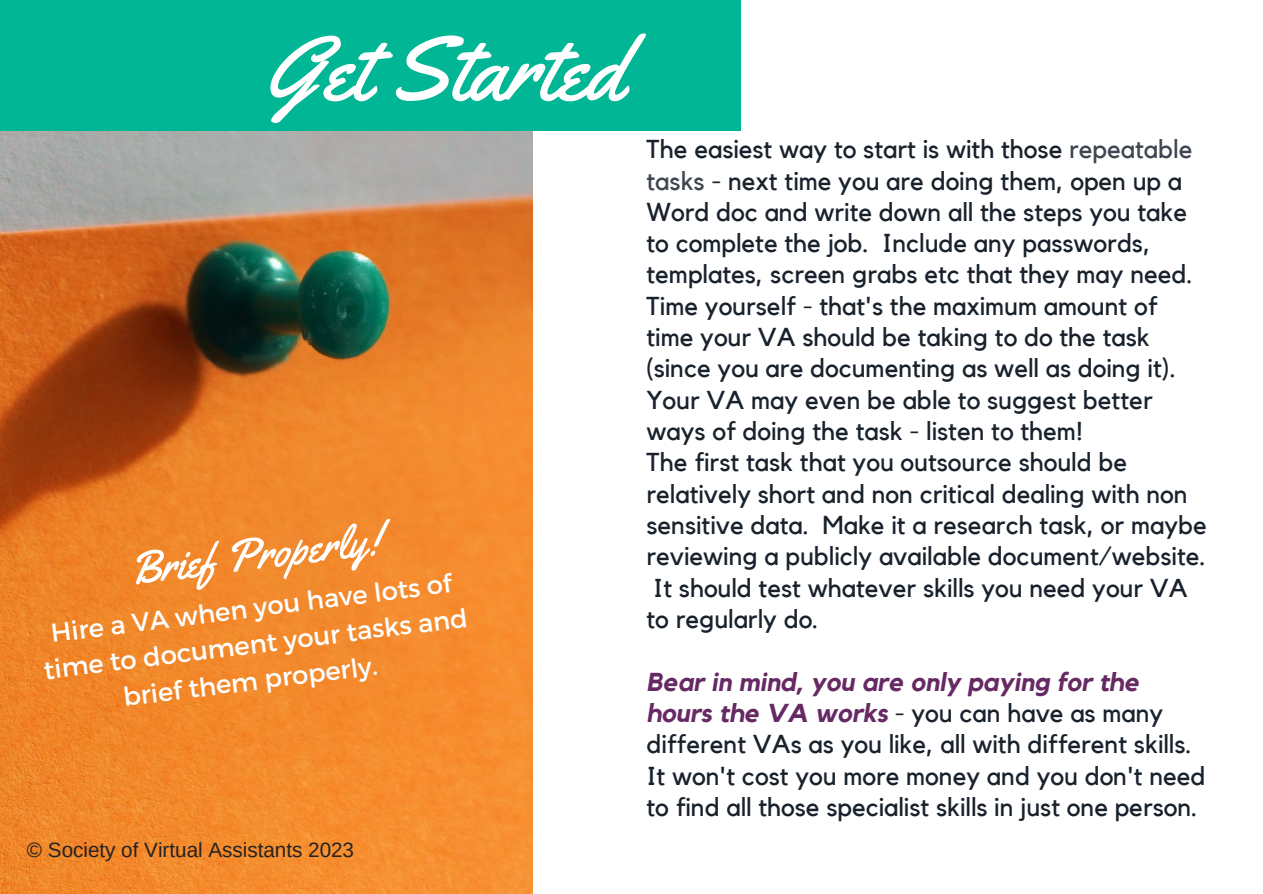
<style>
.page{position:relative;width:1263px;height:894px;background:#fff}
.page>*{position:absolute;margin:0;border:0;box-sizing:border-box;transform-origin:0 0}
.t1{font:90.45px "Yellowtail";color:#fff}
.t2{font:45.15px "Yellowtail";color:#fff}
.t3{font:25.8px/31.3px "Kollektif";color:#19222c}
.t4{font:25.8px "Montserrat";color:#fff}
.t5{font:20.7px "Arimo";color:#222}
.s1{color:#3f4651}
.s2{font-weight:700;font-style:italic;color:#662963}
</style>
<div class="page">
<img style="left:0;top:130px;width:532px;height:763px">
<div style="left:0;top:0;width:740px;height:130px;background:#00b694"></div>
<p class="t1" style="left:266px;top:12px;width:359px">Get Started</p>
<p class="t2" style="left:126px;top:540px;width:254px;rotate:-7deg">Brief Properly!</p>
<p class="t4" style="left:49px;top:616px;width:405px;rotate:-7deg">Hire a VA when you have lots of</p>
<p class="t4" style="left:42px;top:653px;width:428px;rotate:-7deg">time to document your tasks and</p>
<p class="t4" style="left:121px;top:679px;width:258px;rotate:-7deg">brief them properly.</p>
<p class="t5" style="left:27px;top:838px;width:329px">© Society of Virtual Assistants 2023</p>
<p class="t3" style="left:646px;top:134px;width:548px">The easiest way to start is with those <span class="s1">repeatable tasks</span> - next time you are doing them, open up a Word doc and write down all the steps you take to complete the job. Include any passwords, templates, screen grabs etc that they may need.<br>Time yourself - that's the maximum amount of time your VA should be taking to do the task (since you are documenting as well as doing it).</p>
<p class="t3" style="left:646px;top:385px;width:508px">Your VA may even be able to suggest better ways of doing the task - listen to them!</p>
<p class="t3" style="left:646px;top:447px;width:562px">The first task that you outsource should be relatively short and non critical dealing with non sensitive data. Make it a research task, or maybe reviewing a publicly available document/website.<br>It should test whatever skills you need your VA to regularly do.</p>
<p class="t3" style="left:646px;top:666px;width:560px"><span class="s2">Bear in mind, you are only paying for the hours the VA works</span> - you can have as many different VAs as you like, all with different skills.<br>It won't cost you more money and you don't need to find all those specialist skills in just one person.</p>
</div>
